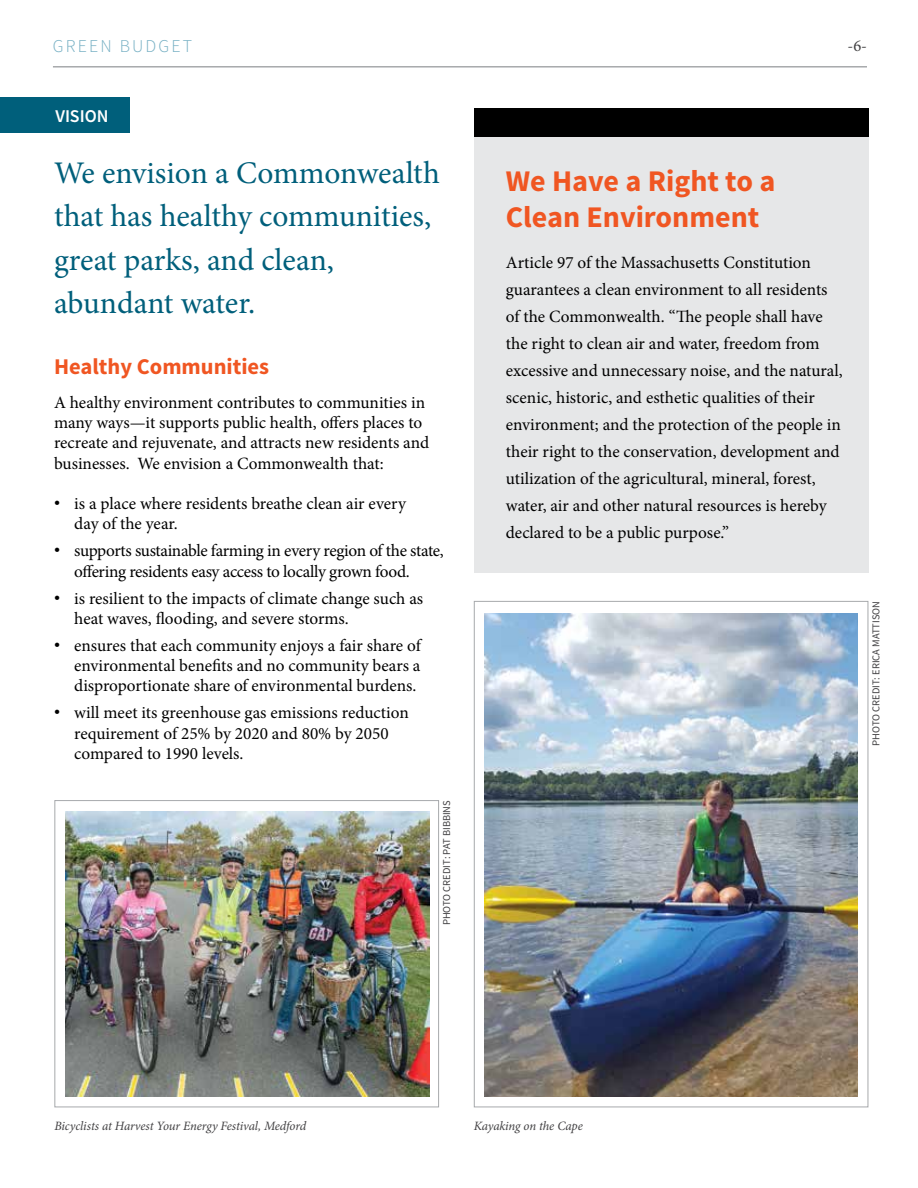
<style>
.page{position:relative;width:918px;height:1188px;background:#fff}
.page>*{position:absolute;margin:0;border:0;box-sizing:border-box;transform-origin:0 0}
.t1{font:31.5px/43.5px "Minion Pro";letter-spacing:-.005em;color:#005f7b}
.t2{font:700 30px/36px "Source Sans Pro";color:#f05622}
.t3{font:700 22.5px "Source Sans Pro";color:#f05622}
.t4{font:300 18px "Source Sans Pro";letter-spacing:.12em;color:#75afc3}
.t5{font:600 18px "Source Sans Pro";color:#fff}
.t6{font:17.25px/20.2px "Minion Pro";letter-spacing:-.005em;color:#000}
.t7{font:16.5px "Minion Pro";color:#414042}
.t8{font:italic 12.75px "Minion Pro";letter-spacing:-.01em;color:#414042}
.t9{font:10.5px "Source Sans Pro";color:#414042}
.s1{font-family:"Arial"}
</style>
<div class="page">
<hr style="left:53px;top:66px;width:814px;height:2px;background:#a7a9ac">
<div style="left:474px;top:110px;width:394px;height:463px;background:#e6e7e8"></div>
<div style="left:474px;top:109px;width:394px;height:28px;background:#000"></div>
<img style="left:65px;top:811px;width:364px;height:285px">
<div style="left:54px;top:800px;width:385px;height:307px;border:1px solid #a7a9ac"></div>
<img style="left:485px;top:613px;width:373px;height:483px">
<div style="left:0;top:97px;width:130px;height:35px;background:#005f7b"></div>
<p class="t4" style="left:53px;top:35px;width:141px">GREEN BUDGET</p>
<p class="t7" style="left:848px;top:34px;width:21px">-6-</p>
<p class="t5" style="left:55px;top:104px;width:55px">VISION</p>
<h1 class="t1" style="left:54px;top:151px;width:387px">We envision a Commonwealth that has healthy communities, great parks, and clean, abundant water.</h1>
<h3 class="t3" style="left:54px;top:352px;width:217px">Healthy Communities</h3>
<p class="t6" style="left:54px;top:392px;width:377px">A healthy environment contributes to communities in many ways—it supports public health, offers places to recreate and rejuvenate, and attracts new residents and businesses. We envision a Commonwealth that:</p>
<p class="t6" style="left:74px;top:494px;width:333px;text-indent:-20px"><span class="s1">•</span> is a place where residents breathe clean air every day of the year.</p>
<p class="t6" style="left:74px;top:541px;width:371px;text-indent:-20px"><span class="s1">•</span> supports sustainable farming in every region of the state, offering residents easy access to locally grown food.</p>
<p class="t6" style="left:74px;top:588px;width:350px;text-indent:-20px"><span class="s1">•</span> is resilient to the impacts of climate change such as heat waves, flooding, and severe storms.</p>
<p class="t6" style="left:74px;top:635px;width:348px;text-align:justify;text-indent:-20px"><span class="s1">•</span> ensures that each community enjoys a fair share of environmental benefits and no community bears a disproportionate share of environmental burdens.</p>
<p class="t6" style="left:74px;top:703px;width:336px;text-indent:-20px"><span class="s1">•</span> will meet its greenhouse gas emissions reduction requirement of 25% by 2020 and 80% by 2050 compared to 1990 levels.</p>
<p class="t9" style="left:440px;top:925px;width:127px;rotate:-90deg">PHOTO CREDIT: PAT BIBBINS</p>
<h2 class="t2" style="left:506px;top:164px;width:271px">We Have a Right to a<br>Clean Environment</h2>
<p class="t6" style="left:506px;top:249px;width:338px;line-height:27px">Article 97 of the Massachusetts Constitution guarantees a clean environment to all residents of the Commonwealth. “The people shall have the right to clean air and water, freedom from excessive and unnecessary noise, and the natural, scenic, historic, and esthetic qualities of their environment; and the protection of the people in their right to the conservation, development and utilization of the agricultural, mineral, forest, water, air and other natural resources is hereby declared to be a public purpose.”</p>
<p class="t9" style="left:870px;top:746px;width:146px;rotate:-90deg">PHOTO CREDIT: ERICA MATTISON</p>
<p class="t8" style="left:54px;top:1117px;width:253px">Bicyclists at Harvest Your Energy Festival, Medford</p>
<p class="t8" style="left:474px;top:1117px;width:110px">Kayaking on the Cape</p>
</div>
